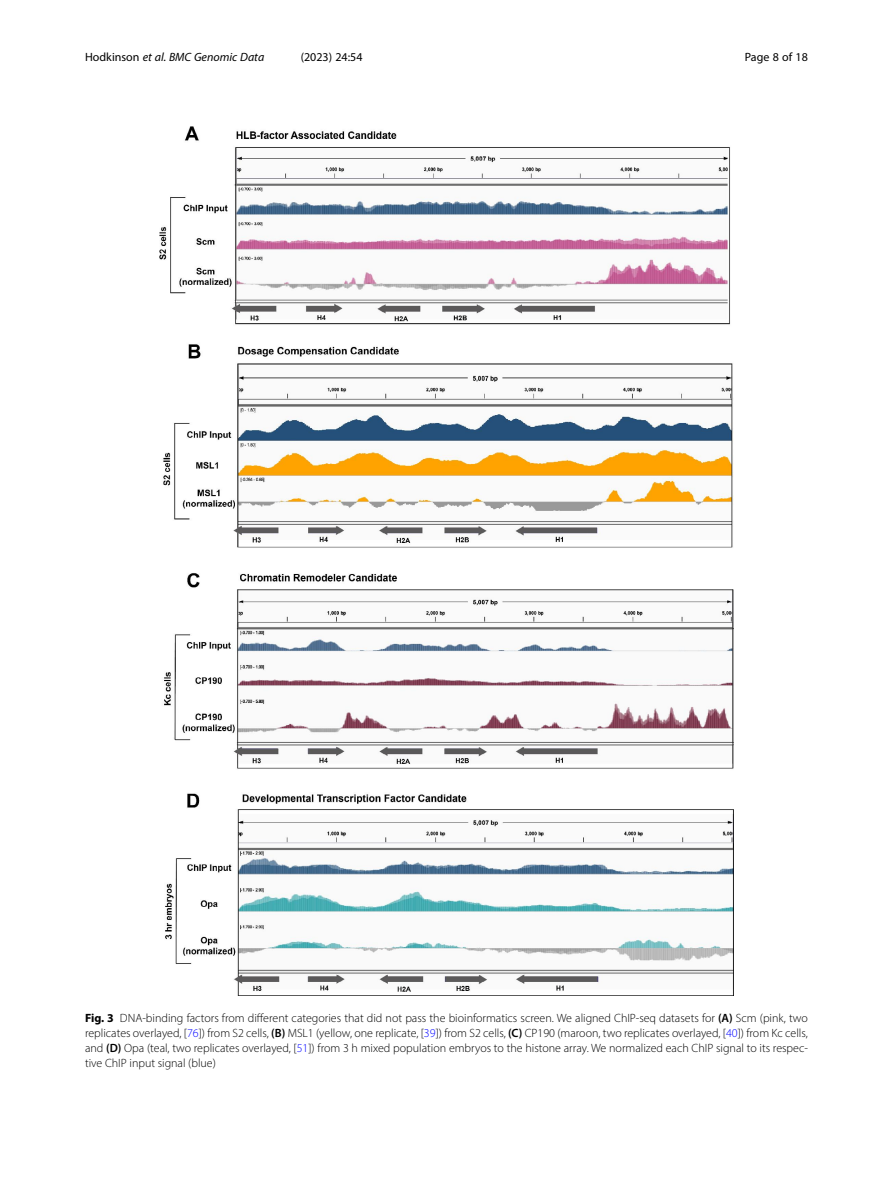
<style>
.page{position:relative;width:893px;height:1191px;background:#fff}
.page>*{position:absolute;margin:0;border:0;box-sizing:border-box;transform-origin:0 0}
.Figure_Caption{font:300 12px/15px "Myriad Pro";color:#000;text-align:justify}
.t1{font:italic 12px "Myriad Pro";color:#000}
.t2{font:12px "Myriad Pro";color:#000}
.s1{font-style:normal}
.s2{font-weight:700}
.s3{font-weight:600}
.s4{color:#00f}
</style>
<div class="page">
<img style="left:159px;top:126px;width:575px;height:869px">
<p class="t1" style="left:85px;top:50px;width:181px"><span class="s1">Hodkinson</span> et al. BMC Genomic Data</p>
<p class="t2" style="left:301px;top:50px;width:63px">(2023) 24:54</p>
<p class="t2" style="left:745px;top:50px;width:65px">Page 8 of 18</p>
<p class="Figure_Caption" style="left:85px;top:1010px;width:724px"><span class="s2">Fig. 3</span> DNA-binding factors from different categories that did not pass the bioinformatics screen. We aligned ChIP-seq datasets for <span class="s3">(A)</span> Scm (pink, two replicates overlayed, [<span class="s4">76</span>]) from S2 cells, <span class="s3">(B)</span> MSL1 (yellow, one replicate, [<span class="s4">39</span>]) from S2 cells, <span class="s3">(C)</span> CP190 (maroon, two replicates overlayed, [<span class="s4">40</span>]) from Kc cells, and <span class="s3">(D)</span> Opa (teal, two replicates overlayed, [<span class="s4">51</span>]) from 3 h mixed population embryos to the histone array. We normalized each ChIP signal to its respec&shy;tive ChIP input signal (blue)</p>
</div>
